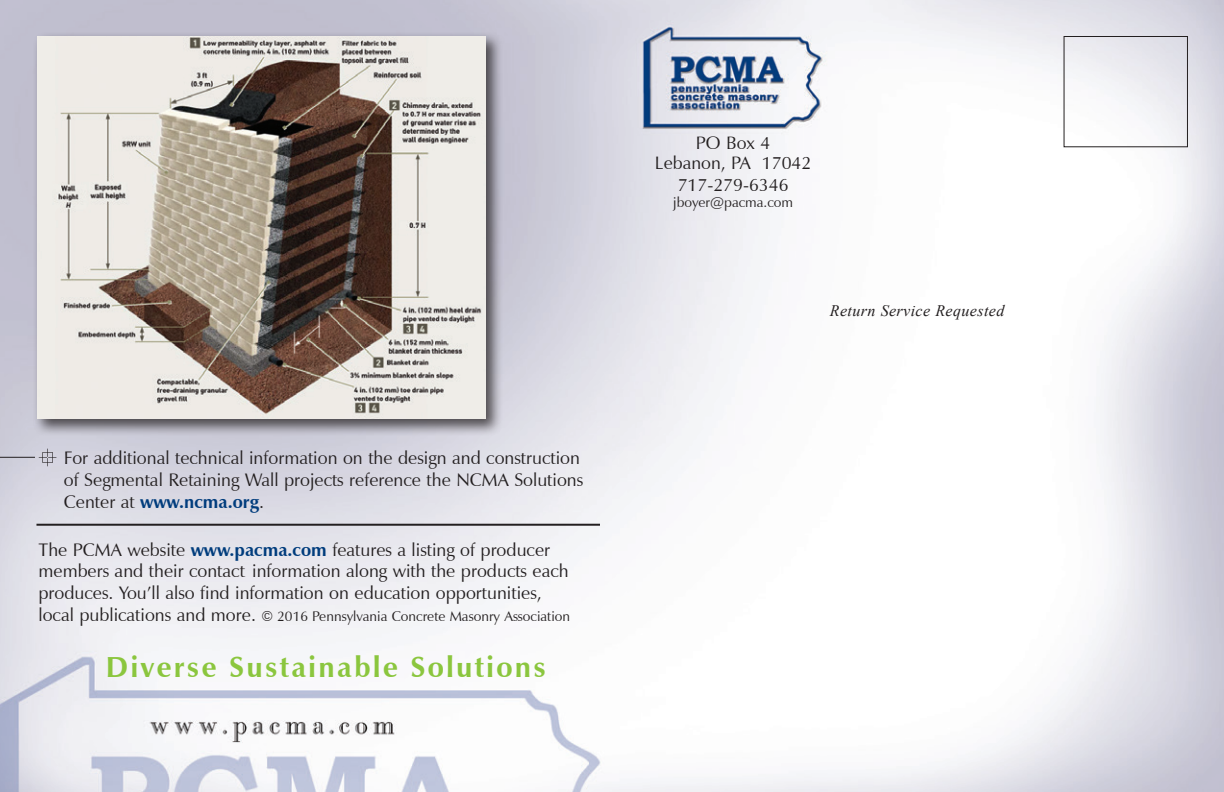
<style>
.page{position:relative;width:1224px;height:792px;background:#fff}
.page>*{position:absolute;margin:0;border:0;box-sizing:border-box;transform-origin:0 0}
.t1{font:700 29px "Zapf Humanist 601 BT";letter-spacing:.075em;color:#8bc63e}
.t2{font:18.2px/21.6px "Zapf Humanist 601 BT";color:#231f20}
.t3{font:18px "Zapf Humanist 601 BT";color:#231f20}
.t4{font:italic 16px "Times New Roman";letter-spacing:.025em;color:#231f20}
.t5{font:14px "Zapf Humanist 601 BT";color:#231f20}
.s1{font-weight:700;color:#013d7d}
.s2{font-size:18.2px}
</style>
<div class="page">
<img style="left:0;top:0;width:1224px;height:792px">
<div style="left:1064px;top:36px;width:124px;height:111px;border:1px solid #231f20"></div>
<hr style="left:36px;top:524px;width:564px;height:2px;background:#231f20">
<div style="left:33px;top:31px;width:470px;height:405px;background:#231f20;opacity:.75"></div>
<img style="left:37px;top:36px;width:448px;height:383px">
<hr style="left:0;top:457px;width:35px;height:1px;background:#231f20">
<svg style="left:39px;top:449px;width:17px;height:17px"></svg>
<p class="t2" style="left:64px;top:447px;width:521px">For additional technical information on the design and construction of Segmental Retaining Wall projects reference the NCMA Solutions<br>Center at <span class="s1">www.ncma.org</span>.</p>
<p class="t2" style="left:39px;top:539px;width:532px">The PCMA website <span class="s1">www.pacma.com</span> features a listing of producer members and their contact information along with the products each produces. You’ll also find information on education opportunities,</p>
<p class="t5" style="left:39px;top:607px;width:533px"><span class="s2">local publications and more.</span> © 2016 Pennsylvania Concrete Masonry Association</p>
<p class="t1" style="left:106px;top:649px;width:442px">Diverse Sustainable Solutions</p>
<p class="t3" style="left:696px;top:131px;width:76px">PO Box 4</p>
<p class="t3" style="left:655px;top:151px;width:158px">Lebanon, PA 17042</p>
<p class="t3" style="left:678px;top:173px;width:112px">717-279-6346</p>
<p class="t5" style="left:673px;top:193px;width:121px">jboyer@pacma.com</p>
<p class="t4" style="left:830px;top:300px;width:176px">Return Service Requested</p>
</div>
